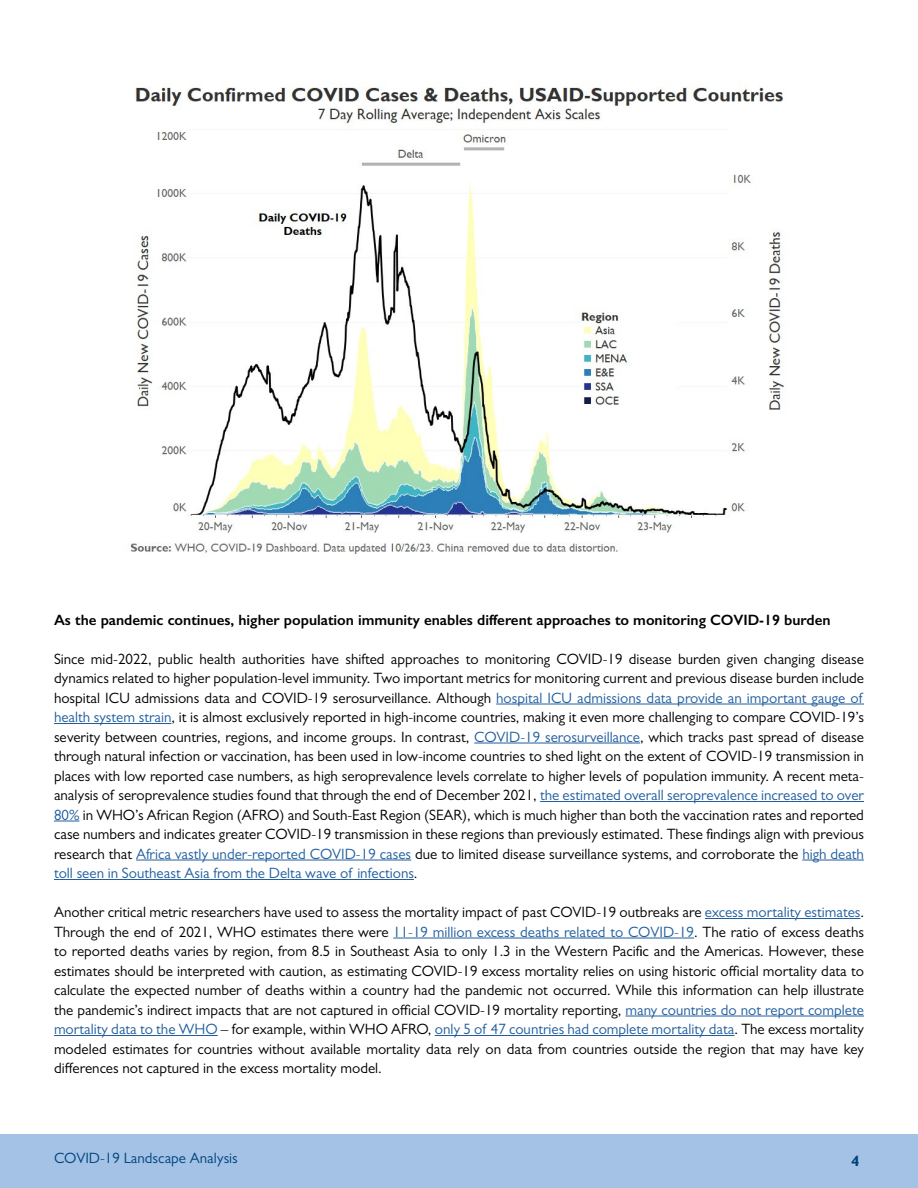
<style>
.page{position:relative;width:918px;height:1188px;background:#fff}
.page>*{position:absolute;margin:0;border:0;box-sizing:border-box;transform-origin:0 0}
.Paragraph_1{font:15px/19.5px "Gill Sans";color:#000;text-align:justify}
.Paragraph_1-2{font:600 15px "Gill Sans";color:#000}
.t1{font:15px "Gill Sans MT Std";color:#00437b}
.t2{font:700 15px "Gill Sans MT Std";color:#00437b}
.s1{color:#215e9e}
</style>
<div class="page">
<img style="left:130px;top:87px;width:656px;height:467px">
<hr style="left:496px;top:704px;width:368px;height:1px;background:#215e9e">
<hr style="left:54px;top:723px;width:117px;height:1px;background:#215e9e">
<hr style="left:474px;top:743px;width:166px;height:1px;background:#215e9e">
<hr style="left:540px;top:801px;width:324px;height:1px;background:#215e9e">
<svg style="left:54px;top:821px;width:25px;height:1px"></svg>
<hr style="left:136px;top:860px;width:275px;height:1px;background:#215e9e">
<hr style="left:802px;top:860px;width:62px;height:1px;background:#215e9e">
<hr style="left:54px;top:879px;width:360px;height:1px;background:#215e9e">
<hr style="left:705px;top:918px;width:155px;height:1px;background:#215e9e">
<hr style="left:393px;top:938px;width:301px;height:1px;background:#215e9e">
<hr style="left:625px;top:1016px;width:239px;height:1px;background:#215e9e">
<hr style="left:54px;top:1035px;width:164px;height:1px;background:#215e9e">
<hr style="left:435px;top:1035px;width:300px;height:1px;background:#215e9e">
<div style="left:0;top:1134px;width:918px;height:54px;background:#a3c2e6"></div>
<p class="Paragraph_1-2" style="left:54px;top:610px;width:778px">As the pandemic continues, higher population immunity enables different approaches to monitoring COVID-19 burden</p>
<p class="Paragraph_1" style="left:54px;top:649px;width:812px">Since mid-2022, public health authorities have shifted approaches to monitoring COVID-19 disease burden given changing disease dynamics related to higher population-level immunity. Two important metrics for monitoring current and previous disease burden include hospital ICU admissions data and COVID-19 serosurveillance. Although <span class="s1">hospital ICU admissions data provide an important gauge of health system strain</span>, it is almost exclusively reported in high-income countries, making it even more challenging to compare COVID-19’s severity between countries, regions, and income groups. In contrast, <span class="s1">COVID-19 serosurveillance</span>, which tracks past spread of disease through natural infection or vaccination, has been used in low-income countries to shed light on the extent of COVID-19 transmission in places with low reported case numbers, as high seroprevalence levels correlate to higher levels of population immunity. A recent meta&shy;analysis of seroprevalence studies found that through the end of December 2021, <span class="s1">the estimated overall seroprevalence increased to over 80%</span> in WHO’s African Region (AFRO) and South-East Region (SEAR), which is much higher than both the vaccination rates and reported case numbers and indicates greater COVID-19 transmission in these regions than previously estimated. These findings align with previous research that <span class="s1">Africa vastly under-reported COVID-19 cases</span> due to limited disease surveillance systems, and corroborate the <span class="s1">high death toll seen in Southeast Asia from the Delta wave of infections</span>.</p>
<p class="Paragraph_1" style="left:54px;top:902px;width:812px">Another critical metric researchers have used to assess the mortality impact of past COVID-19 outbreaks are <span class="s1">excess mortality estimates</span>.<br>Through the end of 2021, WHO estimates there were <span class="s1">11-19 million excess deaths related to COVID-19</span>. The ratio of excess deaths to reported deaths varies by region, from 8.5 in Southeast Asia to only 1.3 in the Western Pacific and the Americas. However, these estimates should be interpreted with caution, as estimating COVID-19 excess mortality relies on using historic official mortality data to calculate the expected number of deaths within a country had the pandemic not occurred. While this information can help illustrate the pandemic’s indirect impacts that are not captured in official COVID-19 mortality reporting, <span class="s1">many countries do not report complete mortality data to the WHO</span> – for example, within WHO AFRO, <span class="s1">only 5 of 47 countries had complete mortality data</span>. The excess mortality modeled estimates for countries without available mortality data rely on data from countries outside the region that may have key differences not captured in the excess mortality model.</p>
<p class="t1" style="left:54px;top:1150px;width:185px">COVID-19 Landscape Analysis</p>
<p class="t2" style="left:851px;top:1152px;width:10px">4</p>
</div>
